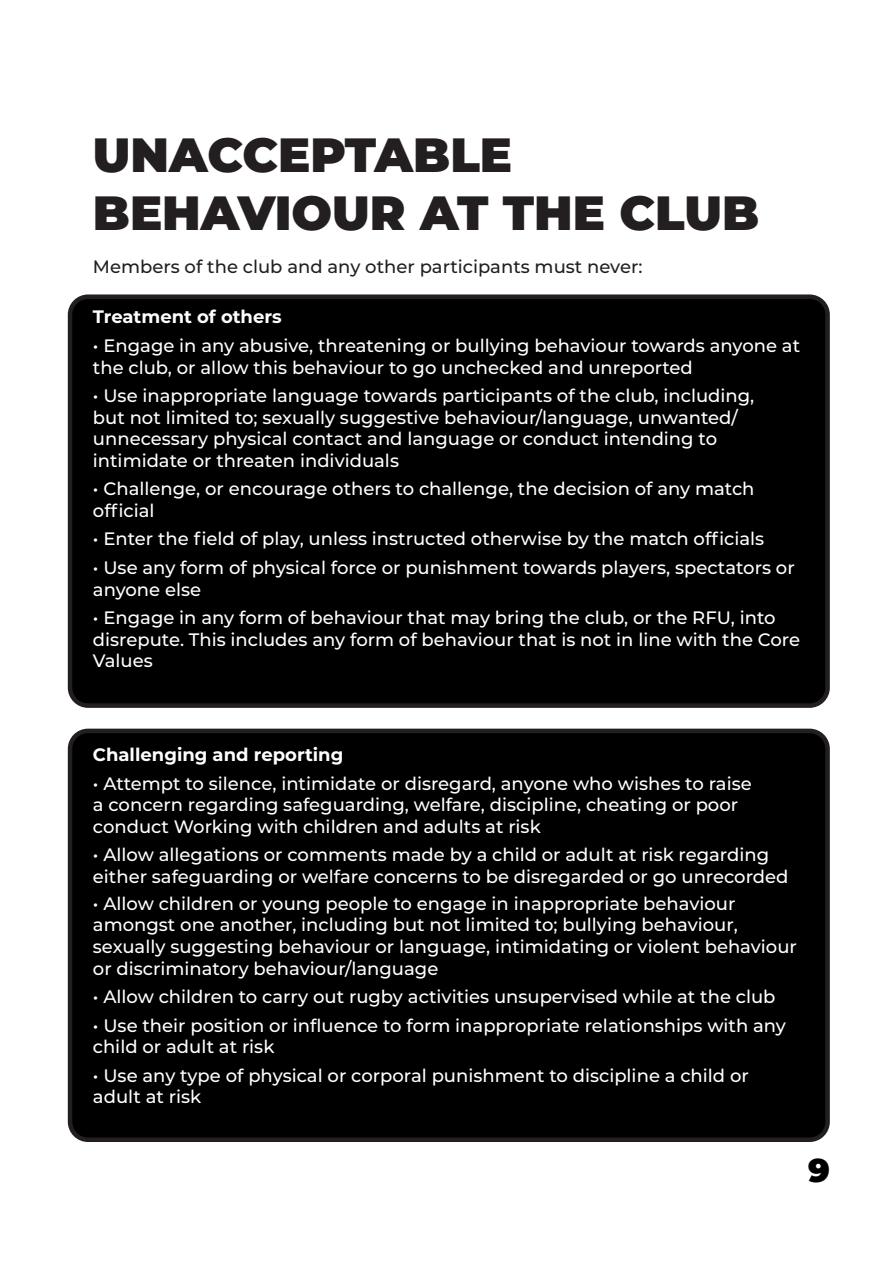
<style>
.page{position:relative;width:893px;height:1263px;background:#fff}
.page>*{position:absolute;margin:0;border:0;box-sizing:border-box;transform-origin:0 0}
.t1{font:900 48px/57.6px "Montserrat";color:#231f20}
.t2{font:900 33px "Montserrat";color:#000}
.t3{font:500 18px/21.6px "Montserrat";color:#fff}
.t4{font:500 18px "Montserrat";color:#231f20}
.t5{font:700 18px "Montserrat";color:#fff}
</style>
<div class="page">
<div style="left:70px;top:731px;width:758px;height:409px;background:#000;border-radius:18px"></div>
<div style="left:68px;top:729px;width:762px;height:413px;border:4px solid #231f20;border-radius:18px"></div>
<div style="left:70px;top:297px;width:758px;height:409px;background:#000;border-radius:18px"></div>
<div style="left:68px;top:294px;width:762px;height:414px;border:4px solid #231f20;border-radius:18px"></div>
<p class="t1" style="left:93px;top:123px;width:668px">UNACCEPTABLE<br>BEHAVIOUR AT THE CLUB</p>
<p class="t4" style="left:93px;top:254px;width:551px">Members of the club and any other participants must never:</p>
<p class="t5" style="left:93px;top:304px;width:190px">Treatment of others</p>
<p class="t3" style="left:93px;top:334px;width:709px">• Engage in any abusive, threatening or bullying behaviour towards anyone at</p>
<p class="t3" style="left:93px;top:356px;width:601px">the club, or allow this behaviour to go unchecked and unreported</p>
<p class="t3" style="left:93px;top:384px;width:663px">• Use inappropriate language towards participants of the club, including, but not limited to; sexually suggestive behaviour/language, unwanted/ unnecessary physical contact and language or conduct intending to intimidate or threaten individuals</p>
<p class="t3" style="left:93px;top:477px;width:663px">• Challenge, or encourage others to challenge, the decision of any match official</p>
<p class="t3" style="left:93px;top:527px;width:673px">• Enter the field of play, unless instructed otherwise by the match officials</p>
<p class="t3" style="left:93px;top:556px;width:703px">• Use any form of physical force or punishment towards players, spectators or</p>
<p class="t3" style="left:93px;top:578px;width:110px">anyone else</p>
<p class="t3" style="left:93px;top:606px;width:684px">• Engage in any form of behaviour that may bring the club, or the RFU, into</p>
<p class="t3" style="left:93px;top:628px;width:709px">disrepute. This includes any form of behaviour that is not in line with the Core</p>
<p class="t3" style="left:93px;top:649px;width:61px">Values</p>
<p class="t5" style="left:93px;top:742px;width:252px">Challenging and reporting</p>
<p class="t3" style="left:93px;top:772px;width:660px">• Attempt to silence, intimidate or disregard, anyone who wishes to raise a concern regarding safeguarding, welfare, discipline, cheating or poor conduct Working with children and adults at risk</p>
<p class="t3" style="left:93px;top:843px;width:697px">• Allow allegations or comments made by a child or adult at risk regarding either safeguarding or welfare concerns to be disregarded or go unrecorded</p>
<p class="t3" style="left:93px;top:892px;width:705px">• Allow children or young people to engage in inappropriate behaviour amongst one another, including but not limited to; bullying behaviour, sexually suggesting behaviour or language, intimidating or violent behaviour or discriminatory behaviour/language</p>
<p class="t3" style="left:93px;top:985px;width:684px">• Allow children to carry out rugby activities unsupervised while at the club</p>
<p class="t3" style="left:93px;top:1013px;width:695px">• Use their position or influence to form inappropriate relationships with any child or adult at risk</p>
<p class="t3" style="left:93px;top:1064px;width:657px">• Use any type of physical or corporal punishment to discipline a child or adult at risk</p>
<p class="t2" style="left:808px;top:1146px;width:23px">9</p>
</div>
